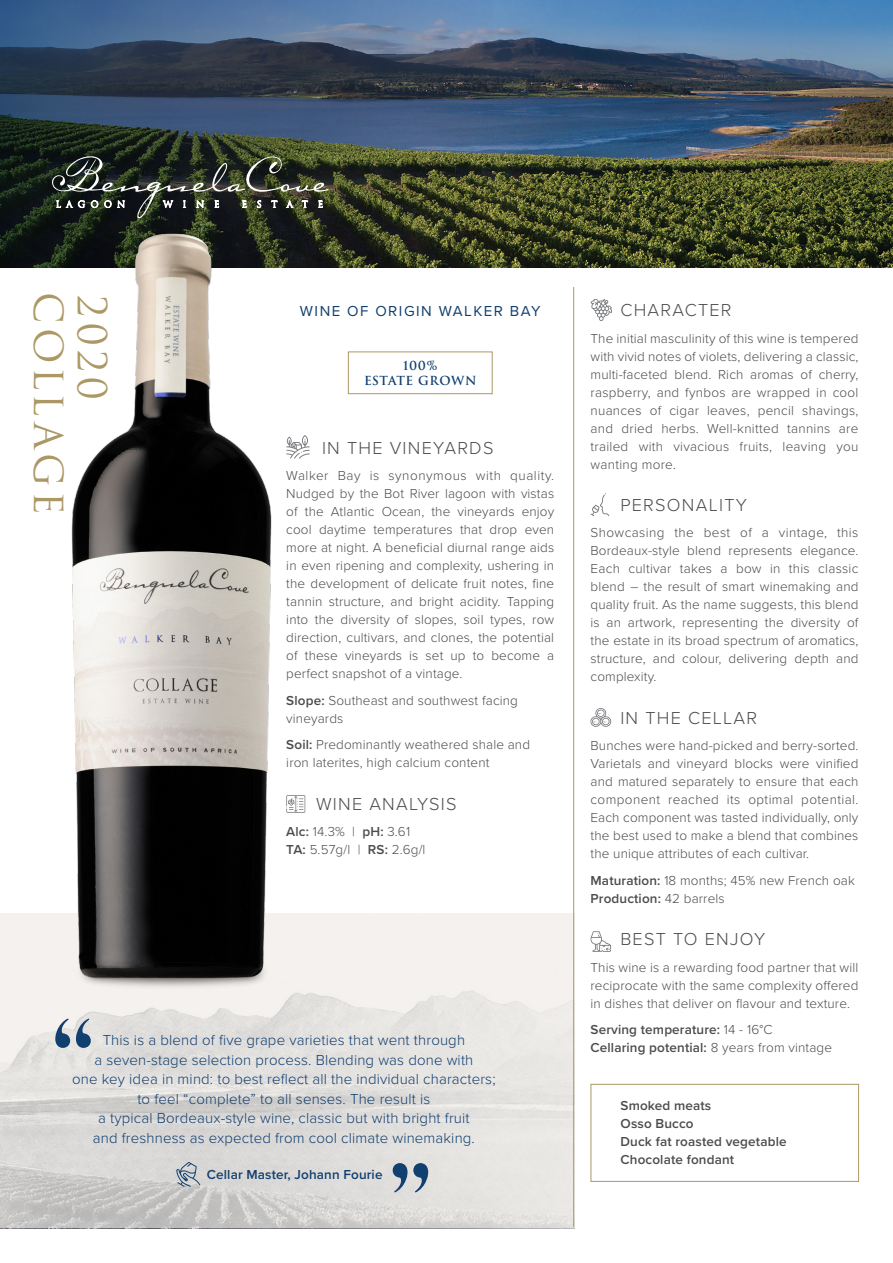
<style>
.page{position:relative;width:893px;height:1263px;background:#fff}
.page>*{position:absolute;margin:0;border:0;box-sizing:border-box;transform-origin:0 0}
.quote{font:39px "Trajan Pro 3";letter-spacing:.1em;color:#ab9865}
.t1{font:300 18px "Proxima Nova";letter-spacing:.07em;color:#4b4c4d}
.quote-2{font:300 15px/19.5px "Proxima Nova";letter-spacing:.01em;color:#113f6f;text-align:center}
.Justified_Bold_Itali{font:15px "Proxima Nova";letter-spacing:.1em;color:#113f6f}
.Left_Body{font:300 13.5px/18px "Proxima Nova";letter-spacing:.01em;color:#4b4c4d;text-align:justify}
.Left_Body-2{font:600 13.5px/18px "Proxima Nova";letter-spacing:.01em;color:#4b4c4d}
.quote-3{font:600 13.5px "Proxima Nova";letter-spacing:.01em;color:#113f6f}
.t2{font:600 12.15px/15px "Trajan Pro 3";letter-spacing:.045em;color:#113f6f;text-align:center}
.s1{font-weight:600}
.s2{font-weight:300}
</style>
<div class="page">
<svg style="left:0;top:913px;width:574px;height:315px;background:#e2e0de"></svg>
<img style="left:493px;top:0;width:400px;height:268px">
<svg style="left:0;top:0;width:493px;height:268px;background:#3a4a55"></svg>
<svg style="left:50px;top:155px;width:279px;height:63px;background:#394034"></svg>
<div style="left:591px;top:1084px;width:268px;height:98px;border:1px solid #ab9865"></div>
<svg style="left:392px;top:1162px;width:38px;height:30px"></svg>
<svg style="left:53px;top:1018px;width:39px;height:31px"></svg>
<svg style="left:176px;top:1162px;width:24px;height:25px"></svg>
<div style="left:348px;top:351px;width:145px;height:43px;border:1px solid #ab9865"></div>
<svg style="left:591px;top:931px;width:20px;height:21px"></svg>
<svg style="left:591px;top:708px;width:20px;height:19px"></svg>
<svg style="left:590px;top:299px;width:22px;height:22px"></svg>
<svg style="left:590px;top:493px;width:19px;height:23px"></svg>
<svg style="left:286px;top:795px;width:19px;height:18px"></svg>
<svg style="left:286px;top:435px;width:24px;height:24px"></svg>
<hr style="left:573px;top:287px;width:1px;height:940px;background:#ab9865">
<img style="left:65px;top:198px;width:213px;height:801px">
<img style="left:67px;top:950px;width:210px;height:45px">
<p class="quote" style="left:75px;top:292px;width:224px;rotate:90deg">COLLAGE</p>
<p class="quote" style="left:119px;top:295px;width:106px;rotate:90deg">2020</p>
<p class="Justified_Bold_Itali" style="left:300px;top:300px;width:242px">WINE OF ORIGIN WALKER BAY</p>
<p class="t2" style="left:364px;top:358px;width:114px">100%<br>ESTATE GROWN</p>
<p class="t1" style="left:322px;top:434px;width:173px">IN THE VINEYARDS</p>
<p class="Left_Body" style="left:286px;top:466px;width:269px">Walker Bay is synonymous with quality.<br>Nudged by the Bot River lagoon with vistas of the Atlantic Ocean, the vineyards enjoy cool daytime temperatures that drop even more at night. A beneficial diurnal range aids in even ripening and complexity, ushering in the development of delicate fruit notes, fine tannin structure, and bright acidity. Tapping into the diversity of slopes, soil types, row direction, cultivars, and clones, the potential of these vineyards is set up to become a perfect snapshot of a vintage.</p>
<p class="Left_Body" style="left:286px;top:691px;width:233px"><span class="s1">Slope:</span> Southeast and southwest facing vineyards</p>
<p class="Left_Body" style="left:286px;top:735px;width:245px"><span class="s1">Soil:</span> Predominantly weathered shale and iron laterites, high calcium content</p>
<p class="t1" style="left:316px;top:790px;width:142px">WINE ANALYSIS</p>
<p class="Left_Body" style="left:286px;top:822px;width:141px"><span class="s1">Alc:</span> 14.3% | <span class="s1">pH:</span> 3.61<br><span class="s1">TA:</span> 5.57g/l | <span class="s1">RS:</span> 2.6g/l</p>
<p class="quote-2" style="left:72px;top:1030px;width:425px">This is a blend of five grape varieties that went through<br>a seven-stage selection process. Blending was done with<br>one key idea in mind: to best reflect all the individual characters; to feel “complete” to all senses. The result is<br>a typical Bordeaux-style wine, classic but with bright fruit<br>and freshness as expected from cool climate winemaking.</p>
<p class="quote-3" style="left:207px;top:1164px;width:177px">Cellar Master, Johann Fourie</p>
<p class="t1" style="left:620px;top:297px;width:113px">CHARACTER</p>
<p class="Left_Body" style="left:591px;top:328px;width:269px">The initial masculinity of this wine is tempered with vivid notes of violets, delivering a classic, multi-faceted blend. Rich aromas of cherry, raspberry, and fynbos are wrapped in cool nuances of cigar leaves, pencil shavings, and dried herbs. Well-knitted tannins are trailed with vivacious fruits, leaving you wanting more.</p>
<p class="t1" style="left:620px;top:491px;width:128px">PERSONALITY</p>
<p class="Left_Body" style="left:591px;top:523px;width:269px">Showcasing the best of a vintage, this Bordeaux-style blend represents elegance.<br>Each cultivar takes a bow in this classic blend – the result of smart winemaking and quality fruit. As the name suggests, this blend is an artwork, representing the diversity of the estate in its broad spectrum of aromatics, structure, and colour, delivering depth and complexity.</p>
<p class="t1" style="left:620px;top:704px;width:138px">IN THE CELLAR</p>
<p class="Left_Body" style="left:591px;top:736px;width:269px">Bunches were hand-picked and berry-sorted.<br>Varietals and vineyard blocks were vinified and matured separately to ensure that each component reached its optimal potential.<br>Each component was tasted individually, only the best used to make a blend that combines the unique attributes of each cultivar.</p>
<p class="Left_Body" style="left:591px;top:870px;width:266px"><span class="s1">Maturation:</span> 18 months; 45% new French oak</p>
<p class="Left_Body-2" style="left:591px;top:889px;width:136px">Production: <span class="s2">42 barrels</span></p>
<p class="t1" style="left:620px;top:925px;width:146px">BEST TO ENJOY</p>
<p class="Left_Body" style="left:591px;top:957px;width:269px">This wine is a rewarding food partner that will reciprocate with the same complexity offered in dishes that deliver on flavour and texture.</p>
<p class="Left_Body-2" style="left:591px;top:1020px;width:183px">Serving temperature: <span class="s2">14 - 16°C</span></p>
<p class="Left_Body-2" style="left:591px;top:1038px;width:243px">Cellaring potential: <span class="s2">8 years from vintage</span></p>
<p class="Left_Body-2" style="left:621px;top:1096px;width:168px">Smoked meats<br>Osso Bucco<br>Duck fat roasted vegetable<br>Chocolate fondant</p>
</div>
